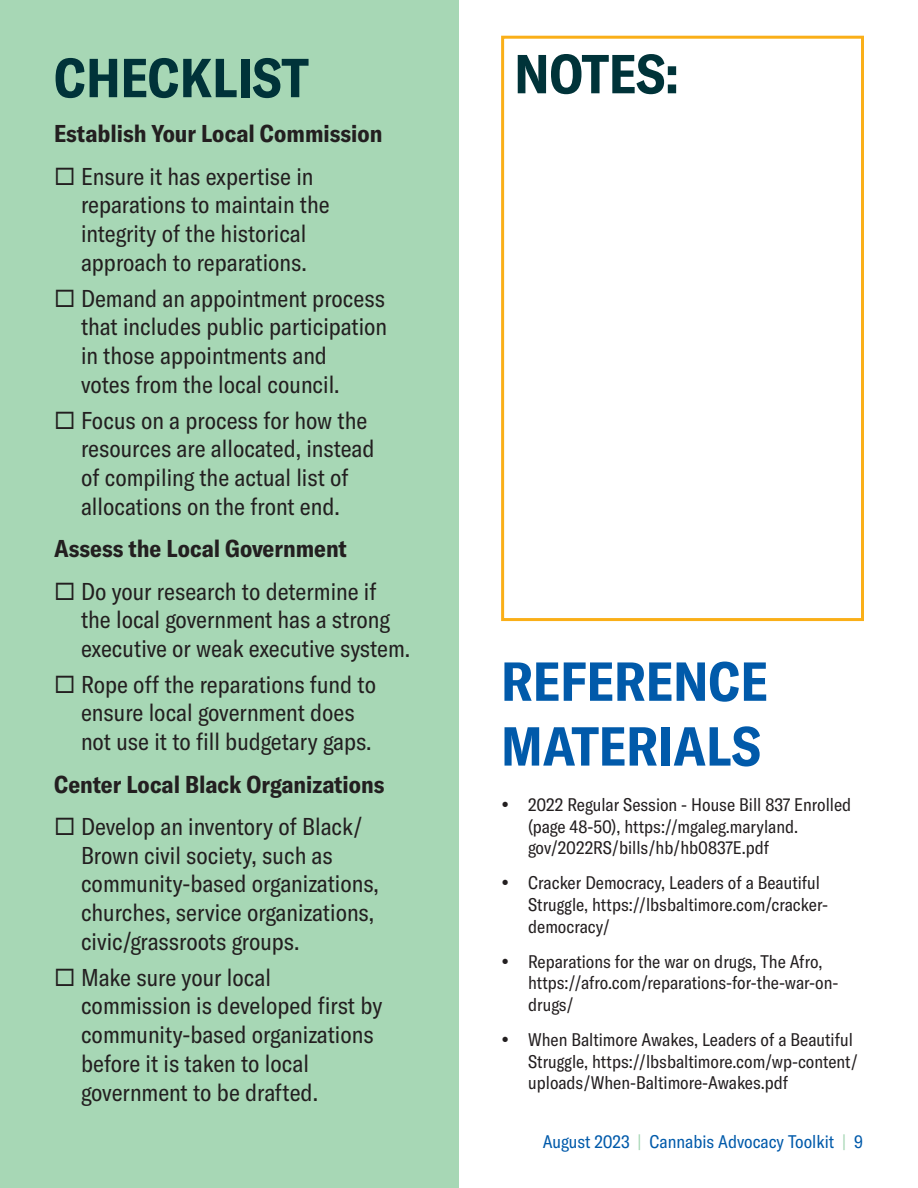
<style>
.page{position:relative;width:918px;height:1188px;background:#fff}
.page>*{position:absolute;margin:0;border:0;box-sizing:border-box;transform-origin:0 0}
.t1{font:700 condensed 54px/64.8px "GT America";color:#015aaa}
.t2{font:700 condensed 54px "GT America";color:#003339}
.t3{font:condensed 24px/28.8px "GT America";color:#231f20}
.t4{font:700 condensed 24px "GT America";color:#231f20}
.t5{font:condensed 18px/21.6px "GT America";color:#231f20}
.t6{font:condensed 18px "GT America";color:#015aaa}
.s1{color:#a7d7b5}
</style>
<div class="page">
<div style="left:1px;top:0;width:458px;height:1188px;background:#a7d7b5"></div>
<div style="left:501px;top:36px;width:363px;height:585px;border:3px solid #faaf18"></div>
<p class="t2" style="left:54px;top:45px;width:256px">CHECKLIST</p>
<p class="t4" style="left:54px;top:119px;width:330px">Establish Your Local Commission</p>
<p class="t3" style="left:81px;top:162px;width:250px">Ensure it has expertise in reparations to maintain the integrity of the historical approach to reparations.</p>
<p class="t3" style="left:81px;top:284px;width:308px">Demand an appointment process that includes public participation in those appointments and<br>votes from the local council.</p>
<p class="t3" style="left:81px;top:406px;width:295px">Focus on a process for how the resources are allocated, instead of compiling the actual list of allocations on the front end.</p>
<p class="t4" style="left:54px;top:534px;width:295px">Assess the Local Government</p>
<p class="t3" style="left:81px;top:577px;width:331px">Do your research to determine if the local government has a strong executive or weak executive system.</p>
<p class="t3" style="left:81px;top:670px;width:297px">Rope off the reparations fund to ensure local government does not use it to fill budgetary gaps.</p>
<p class="t4" style="left:54px;top:769px;width:332px">Center Local Black Organizations</p>
<p class="t3" style="left:81px;top:812px;width:299px">Develop an inventory of Black/<br>Brown civil society, such as community-based organizations, churches, service organizations, civic/grassroots groups.</p>
<p class="t3" style="left:81px;top:963px;width:303px">Make sure your local commission is developed first by community-based organizations before it is taken to local government to be drafted.</p>
<p class="t2" style="left:514px;top:41px;width:166px">NOTES:</p>
<p class="t1" style="left:501px;top:649px;width:268px">REFERENCE<br>MATERIALS</p>
<p class="t5" style="left:528px;top:794px;width:325px">2022 Regular Session - House Bill 837 Enrolled (page 48-50), https://mgaleg.maryland. gov/2022RS/bills/hb/hb0837E.pdf</p>
<p class="t5" style="left:528px;top:872px;width:301px">Cracker Democracy, Leaders of a Beautiful<br>Struggle, https://lbsbaltimore.com/cracker&shy;democracy/</p>
<p class="t5" style="left:528px;top:951px;width:312px">Reparations for the war on drugs, The Afro, https://afro.com/reparations-for-the-war-on&shy;drugs/</p>
<p class="t5" style="left:528px;top:1029px;width:331px">When Baltimore Awakes, Leaders of a Beautiful<br>Struggle, https://lbsbaltimore.com/wp-content/ uploads/When-Baltimore-Awakes.pdf</p>
<p class="t6" style="left:543px;top:1132px;width:322px">August 2023 <span class="s1">|</span> Cannabis Advocacy Toolkit <span class="s1">|</span> 9</p>
</div>
